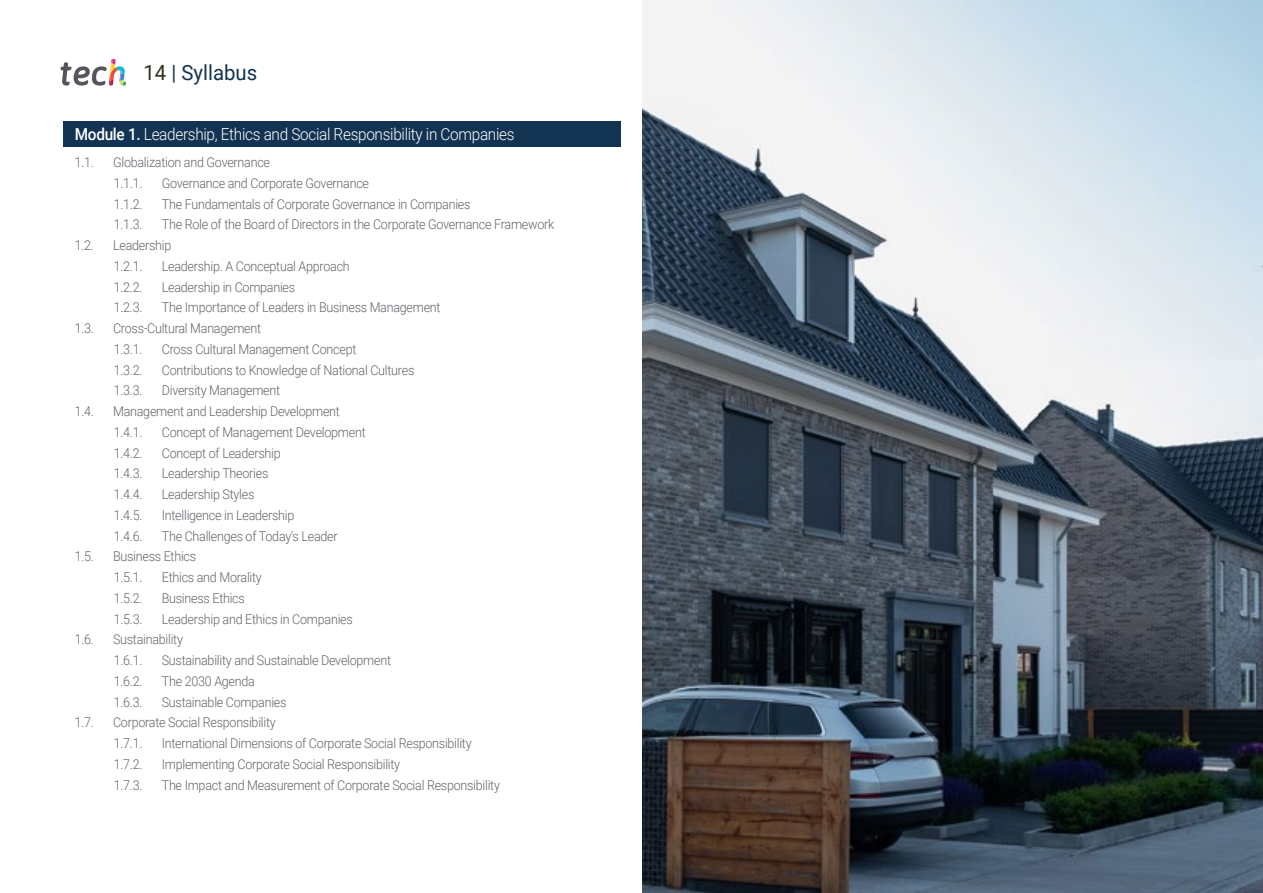
<style>
.page{position:relative;width:1263px;height:893px;background:#fff}
.page>*{position:absolute;margin:0;border:0;box-sizing:border-box;transform-origin:0 0}
.t1{font:21px "Roboto";color:#123352}
.t2{font:300 16.5px "Roboto";letter-spacing:-.02em;color:#fff;scale:.93 1}
.t3{font:300 13.5px/20.7px "Roboto";letter-spacing:-.02em;color:#61646a;scale:.93 1}
.s1{color:#312e20}
.s2{font-weight:500}
</style>
<div class="page">
<div style="left:64px;top:121px;width:557px;height:25px;background:#123352"></div>
<img style="left:642px;top:0;width:621px;height:893px">
<svg style="left:61px;top:59px;width:65px;height:27px"></svg>
<h1 class="t1" style="left:144px;top:57px;width:115px"><span class="s1">14</span> | Syllabus</h1>
<p class="t2" style="left:75px;top:123px;width:474px"><span class="s2">Module 1.</span> Leadership, Ethics and Social Responsibility in Companies</p>
<p class="t3" style="left:75px;top:151px;width:22px">1.1.</p>
<p class="t3" style="left:113px;top:151px;width:170px">Globalization and Governance<br>1.1.1.</p>
<p class="t3" style="left:162px;top:172px;width:224px">Governance and Corporate Governance</p>
<p class="t3" style="left:114px;top:193px;width:32px">1.1.2.</p>
<p class="t3" style="left:162px;top:193px;width:333px">The Fundamentals of Corporate Governance in Companies</p>
<p class="t3" style="left:114px;top:214px;width:32px">1.1.3.</p>
<p class="t3" style="left:162px;top:214px;width:423px">The Role of the Board of Directors in the Corporate Governance Framework</p>
<p class="t3" style="left:75px;top:234px;width:22px">1.2.</p>
<p class="t3" style="left:113px;top:234px;width:64px">Leadership<br>1.2.1.</p>
<p class="t3" style="left:162px;top:255px;width:204px">Leadership. A Conceptual Approach</p>
<p class="t3" style="left:114px;top:276px;width:32px">1.2.2.</p>
<p class="t3" style="left:162px;top:276px;width:145px">Leadership in Companies</p>
<p class="t3" style="left:114px;top:297px;width:32px">1.2.3.</p>
<p class="t3" style="left:162px;top:297px;width:301px">The Importance of Leaders in Business Management</p>
<p class="t3" style="left:75px;top:317px;width:22px">1.3.</p>
<p class="t3" style="left:113px;top:317px;width:161px">Cross-Cultural Management<br>1.3.1.</p>
<p class="t3" style="left:162px;top:338px;width:211px">Cross Cultural Management Concept</p>
<p class="t3" style="left:114px;top:359px;width:32px">1.3.2.</p>
<p class="t3" style="left:162px;top:359px;width:273px">Contributions to Knowledge of National Cultures</p>
<p class="t3" style="left:114px;top:380px;width:32px">1.3.3.</p>
<p class="t3" style="left:162px;top:380px;width:129px">Diversity Management</p>
<p class="t3" style="left:75px;top:400px;width:22px">1.4.</p>
<p class="t3" style="left:113px;top:400px;width:245px">Management and Leadership Development<br>1.4.1.</p>
<p class="t3" style="left:162px;top:421px;width:221px">Concept of Management Development</p>
<p class="t3" style="left:114px;top:442px;width:32px">1.4.2.</p>
<p class="t3" style="left:162px;top:442px;width:129px">Concept of Leadership</p>
<p class="t3" style="left:114px;top:463px;width:32px">1.4.3.</p>
<p class="t3" style="left:162px;top:463px;width:116px">Leadership Theories</p>
<p class="t3" style="left:114px;top:483px;width:32px">1.4.4.</p>
<p class="t3" style="left:162px;top:483px;width:101px">Leadership Styles</p>
<p class="t3" style="left:114px;top:504px;width:32px">1.4.5.</p>
<p class="t3" style="left:162px;top:504px;width:144px">Intelligence in Leadership</p>
<p class="t3" style="left:114px;top:525px;width:32px">1.4.6.</p>
<p class="t3" style="left:162px;top:525px;width:191px">The Challenges of Today's Leader</p>
<p class="t3" style="left:75px;top:546px;width:22px">1.5.</p>
<p class="t3" style="left:113px;top:546px;width:91px">Business Ethics<br>1.5.1.</p>
<p class="t3" style="left:162px;top:566px;width:109px">Ethics and Morality</p>
<p class="t3" style="left:114px;top:587px;width:32px">1.5.2.</p>
<p class="t3" style="left:162px;top:587px;width:91px">Business Ethics</p>
<p class="t3" style="left:114px;top:608px;width:32px">1.5.3.</p>
<p class="t3" style="left:162px;top:608px;width:207px">Leadership and Ethics in Companies</p>
<p class="t3" style="left:75px;top:629px;width:22px">1.6.</p>
<p class="t3" style="left:113px;top:629px;width:77px">Sustainability<br>1.6.1.</p>
<p class="t3" style="left:162px;top:649px;width:248px">Sustainability and Sustainable Development</p>
<p class="t3" style="left:114px;top:670px;width:32px">1.6.2.</p>
<p class="t3" style="left:162px;top:670px;width:102px">The 2030 Agenda</p>
<p class="t3" style="left:114px;top:691px;width:32px">1.6.3.</p>
<p class="t3" style="left:162px;top:691px;width:136px">Sustainable Companies</p>
<p class="t3" style="left:75px;top:712px;width:22px">1.7.</p>
<p class="t3" style="left:113px;top:712px;width:176px">Corporate Social Responsibility<br>1.7.1.</p>
<p class="t3" style="left:162px;top:732px;width:335px">International Dimensions of Corporate Social Responsibility</p>
<p class="t3" style="left:114px;top:753px;width:32px">1.7.2.</p>
<p class="t3" style="left:162px;top:753px;width:258px">Implementing Corporate Social Responsibility</p>
<p class="t3" style="left:114px;top:774px;width:32px">1.7.3.</p>
<p class="t3" style="left:162px;top:774px;width:365px">The Impact and Measurement of Corporate Social Responsibility</p>
</div>
